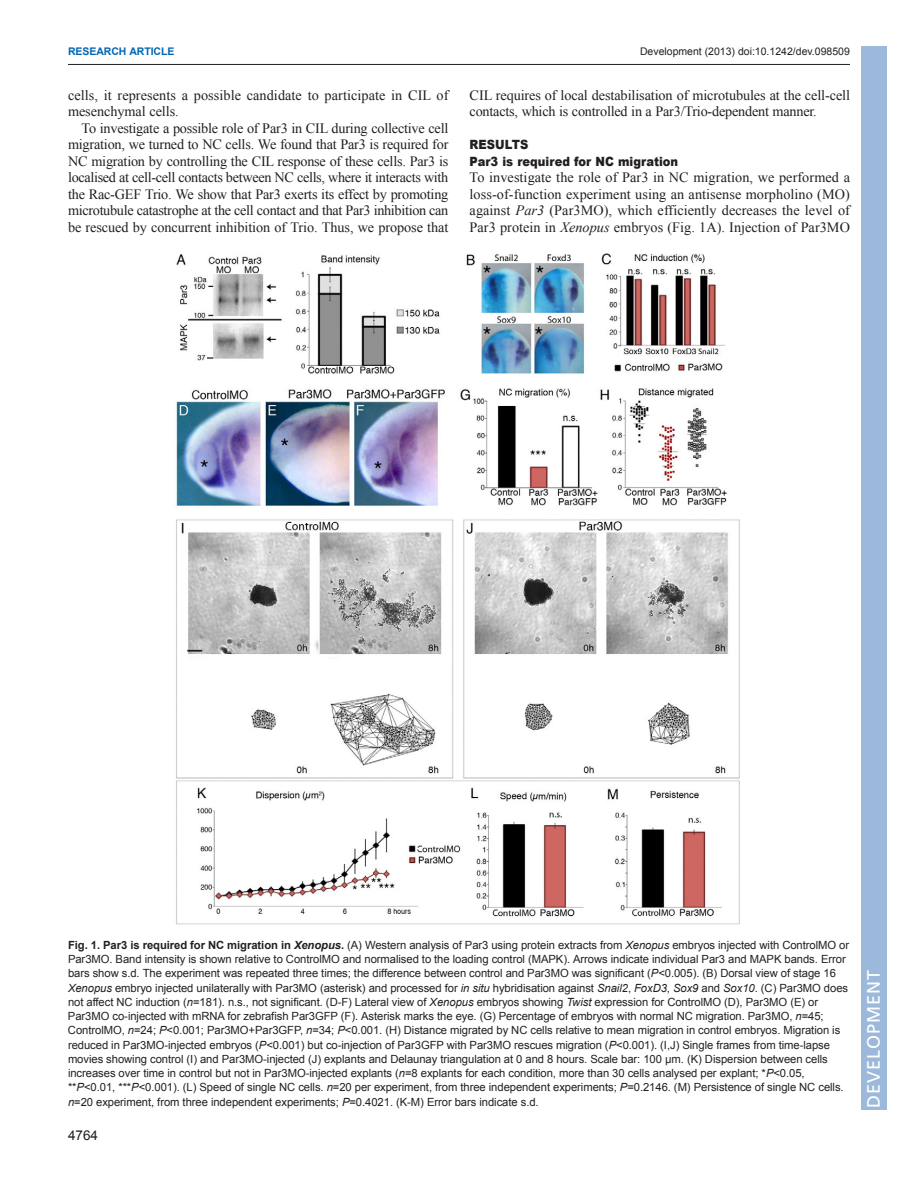
<style>
.page{position:relative;width:918px;height:1188px;background:#fff}
.page>*{position:absolute;margin:0;border:0;box-sizing:border-box;transform-origin:0 0}
.t1{font:18px "Frutiger LT Std";letter-spacing:.055em;color:#fff}
.t2{font:14.25px/16.5px "Times New Roman";letter-spacing:-.005em;color:#231f20}
.t3{font:13.5px "Arial";color:#231f20}
.t4{font:900 12.75px/16.5px "Arial";color:#231f20;scale:.9 1}
.t5{font:11.25px/14.2px "Arial";letter-spacing:-.005em;color:#231f20}
.t6{font:10.5px "Arial";color:#231f20}
.t7{font:700 10.5px "Arial";letter-spacing:-.005em;color:#0166b3}
.s1{font-style:italic}
.s2{font-weight:700}
.s3{font-weight:700;font-style:italic}
</style>
<div class="page">
<hr style="left:68px;top:64px;width:782px;height:1px;background:#231f20">
<img style="left:176px;top:253px;width:564px;height:672px">
<div style="left:861px;top:46px;width:25px;height:1064px;background:#9cb9db"></div>
<p class="t7" style="left:68px;top:45px;width:108px">RESEARCH ARTICLE</p>
<p class="t6" style="left:640px;top:45px;width:211px">Development (2013) doi:10.1242/dev.098509</p>
<p class="t2" style="left:68px;top:87px;width:382px">cells, it represents a possible candidate to participate in CIL of mesenchymal cells.</p>
<p class="t2" style="left:68px;top:120px;width:382px;text-align:justify;text-indent:13px">To investigate a possible role of Par3 in CIL during collective cell migration, we turned to NC cells. We found that Par3 is required for NC migration by controlling the CIL response of these cells. Par3 is localised at cell-cell contacts between NC cells, where it interacts with the Rac-GEF Trio. We show that Par3 exerts its effect by promoting microtubule catastrophe at the cell contact and that Par3 inhibition can be rescued by concurrent inhibition of Trio. Thus, we propose that</p>
<p class="t2" style="left:470px;top:87px;width:382px">CIL requires of local destabilisation of microtubules at the cell-cell contacts, which is controlled in a Par3/Trio-dependent manner.</p>
<p class="t4" style="left:470px;top:136px;width:233px">RESULTS<br>Par3 is required for NC migration</p>
<p class="t2" style="left:470px;top:169px;width:382px;text-align:justify">To investigate the role of Par3 in NC migration, we performed a loss-of-function experiment using an antisense morpholino (MO) against <span class="s1">Par3</span> (Par3MO), which efficiently decreases the level of Par3 protein in <span class="s1">Xenopus</span> embryos (Fig. 1A). Injection of Par3MO</p>
<p class="t5" style="left:68px;top:938px;width:783px"><span class="s2">Fig. 1. Par3 is required for NC migration in</span> <span class="s3">Xenopus</span><span class="s2">.</span> (A) Western analysis of Par3 using protein extracts from <span class="s1">Xenopus</span> embryos injected with ControlMO or Par3MO. Band intensity is shown relative to ControlMO and normalised to the loading control (MAPK). Arrows indicate individual Par3 and MAPK bands. Error bars show s.d. The experiment was repeated three times; the difference between control and Par3MO was significant (<span class="s1">P</span>&lt;0.005). (B) Dorsal view of stage 16<br><span class="s1">Xenopus</span> embryo injected unilaterally with Par3MO (asterisk) and processed for <span class="s1">in situ</span> hybridisation against <span class="s1">Snail2</span>, <span class="s1">FoxD3</span>, <span class="s1">Sox9</span> and <span class="s1">Sox10</span>. (C) Par3MO does not affect NC induction (<span class="s1">n</span>=181). n.s., not significant. (D-F) Lateral view of <span class="s1">Xenopus</span> embryos showing <span class="s1">Twist</span> expression for ControlMO (D), Par3MO (E) or Par3MO co-injected with mRNA for zebrafish Par3GFP (F). Asterisk marks the eye. (G) Percentage of embryos with normal NC migration. Par3MO, <span class="s1">n</span>=45; ControlMO, <span class="s1">n</span>=24; <span class="s1">P</span>&lt;0.001; Par3MO+Par3GFP, <span class="s1">n</span>=34; <span class="s1">P</span>&lt;0.001. (H) Distance migrated by NC cells relative to mean migration in control embryos. Migration is reduced in Par3MO-injected embryos (<span class="s1">P</span>&lt;0.001) but co-injection of Par3GFP with Par3MO rescues migration (<span class="s1">P</span>&lt;0.001). (I,J) Single frames from time-lapse movies showing control (I) and Par3MO-injected (J) explants and Delaunay triangulation at 0 and 8 hours. Scale bar: 100 μm. (K) Dispersion between cells increases over time in control but not in Par3MO-injected explants (<span class="s1">n</span>=8 explants for each condition, more than 30 cells analysed per explant; *<span class="s1">P</span>&lt;0.05, **<span class="s1">P</span>&lt;0.01, ***<span class="s1">P</span>&lt;0.001). (L) Speed of single NC cells. <span class="s1">n</span>=20 per experiment, from three independent experiments; <span class="s1">P</span>=0.2146. (M) Persistence of single NC cells. <span class="s1">n</span>=20 experiment, from three independent experiments; <span class="s1">P</span>=0.4021. (K-M) Error bars indicate s.d.</p>
<p class="t3" style="left:68px;top:1128px;width:32px">4764</p>
<h1 class="t1" style="left:863px;top:1108px;width:140px;rotate:-90deg">DEVELOPMENT</h1>
</div>
